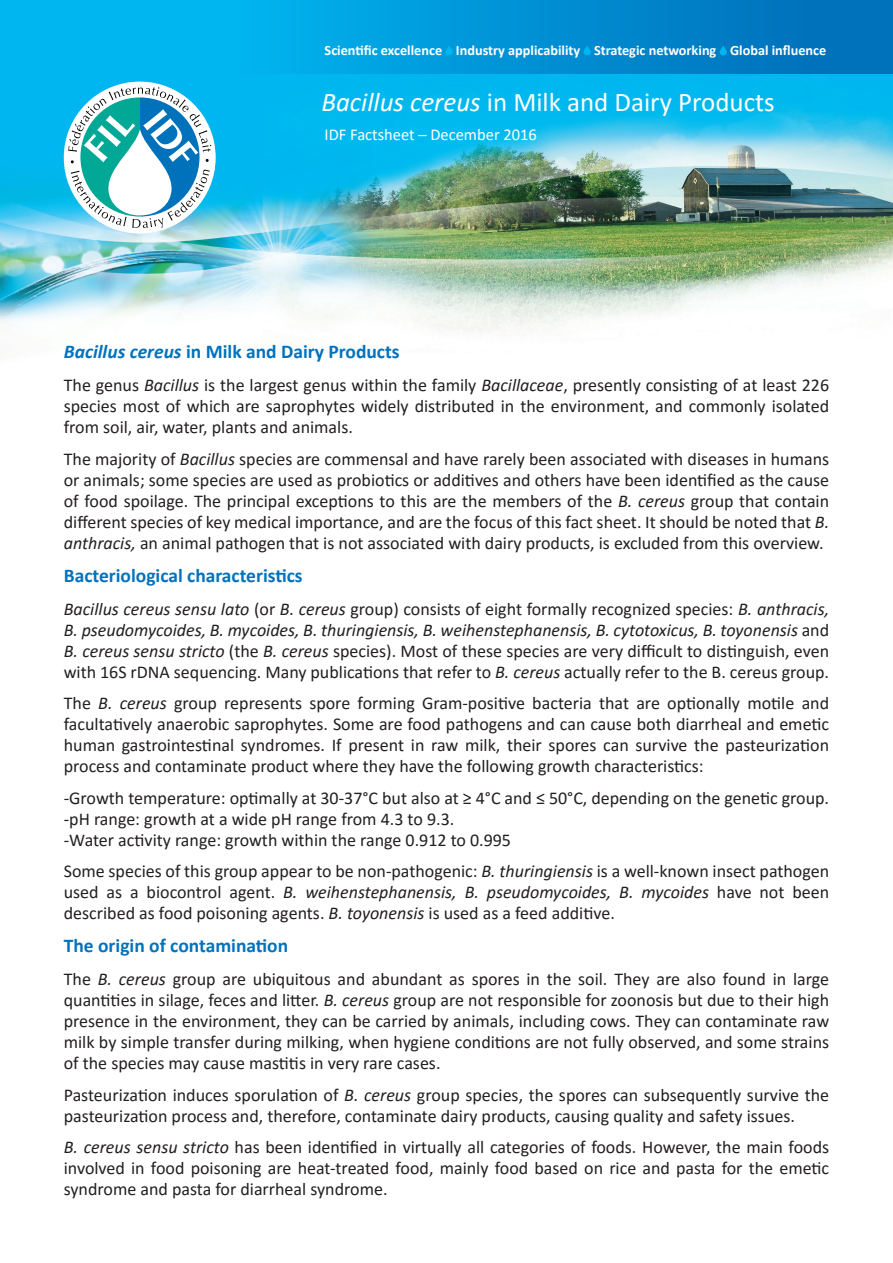
<style>
.page{position:relative;width:893px;height:1263px;background:#fff}
.page>*{position:absolute;margin:0;border:0;box-sizing:border-box;transform-origin:0 0}
.t1{font:27px "Calibri";color:#fff}
._1_titolo{font:700 19.5px "Calibri";color:#0072bc}
.testo_finale{font:18px/21px "Calibri";color:#231f20;text-align:justify}
.t2{font:16.5px "Calibri";color:#fff}
.t3{font:700 14.25px "Calibri";color:#fff}
.s1{font-style:italic}
</style>
<div class="page">
<img style="left:0;top:74px;width:893px;height:257px">
<div style="left:0;top:0;width:893px;height:74px;background:linear-gradient(to right,#00c4fb,#006eb9)"></div>
<div style="left:64px;top:82px;width:152px;height:151px;background:#fff;border-radius:50%"></div>
<svg style="left:68px;top:87px;width:143px;height:141px"></svg>
<svg style="left:445px;top:45px;width:8px;height:10px"></svg>
<svg style="left:583px;top:45px;width:8px;height:10px"></svg>
<svg style="left:720px;top:45px;width:7px;height:10px"></svg>
<p class="t3" style="left:325px;top:40px;width:503px">Scientific excellence Industry applicability Strategic networking Global influence</p>
<h1 class="t1" style="left:321px;top:83px;width:455px"><span class="s1">Bacillus cereus</span> in Milk and Dairy Products</h1>
<p class="t2" style="left:325px;top:124px;width:214px">IDF Factsheet – December 2016</p>
<p class="_1_titolo" style="left:64px;top:338px;width:337px"><span class="s1">Bacillus cereus</span> in Milk and Dairy Products</p>
<p class="testo_finale" style="left:64px;top:374px;width:767px">The genus <span class="s1">Bacillus</span> is the largest genus within the family <span class="s1">Bacillaceae</span>, presently consisting of at least 226 species most of which are saprophytes widely distributed in the environment, and commonly isolated from soil, air, water, plants and animals.</p>
<p class="testo_finale" style="left:64px;top:448px;width:767px">The majority of <span class="s1">Bacillus</span> species are commensal and have rarely been associated with diseases in humans or animals; some species are used as probiotics or additives and others have been identified as the cause of food spoilage. The principal exceptions to this are the members of the <span class="s1">B. cereus</span> group that contain different species of key medical importance, and are the focus of this fact sheet. It should be noted that <span class="s1">B. anthracis,</span> an animal pathogen that is not associated with dairy products, is excluded from this overview.</p>
<p class="_1_titolo" style="left:64px;top:561px;width:240px">Bacteriological characteristics</p>
<p class="testo_finale" style="left:64px;top:598px;width:767px"><span class="s1">Bacillus cereus sensu lato</span> (or <span class="s1">B. cereus</span> group) consists of eight formally recognized species: <span class="s1">B. anthracis, B. pseudomycoides, B. mycoides, B. thuringiensis, B. weihenstephanensis, B. cytotoxicus, B. toyonensis</span> and <span class="s1">B. cereus sensu stricto</span> (the <span class="s1">B. cereus</span> species). Most of these species are very difficult to distinguish, even with 16S rDNA sequencing. Many publications that refer to <span class="s1">B. cereus</span> actually refer to the B. cereus group.</p>
<p class="testo_finale" style="left:64px;top:692px;width:767px">The <span class="s1">B. cereus</span> group represents spore forming Gram-positive bacteria that are optionally motile and facultatively anaerobic saprophytes. Some are food pathogens and can cause both diarrheal and emetic human gastrointestinal syndromes. If present in raw milk, their spores can survive the pasteurization process and contaminate product where they have the following growth characteristics:</p>
<p class="testo_finale" style="left:64px;top:787px;width:767px">-Growth temperature: optimally at 30-37°C but also at ≥ 4°C and ≤ 50°C, depending on the genetic group.</p>
<p class="testo_finale" style="left:64px;top:808px;width:392px">-pH range: growth at a wide pH range from 4.3 to 9.3.</p>
<p class="testo_finale" style="left:64px;top:829px;width:449px">-Water activity range: growth within the range 0.912 to 0.995</p>
<p class="testo_finale" style="left:64px;top:860px;width:767px">Some species of this group appear to be non-pathogenic: <span class="s1">B. thuringiensis</span> is a well-known insect pathogen used as a biocontrol agent. <span class="s1">B. weihenstephanensis, B. pseudomycoides, B. mycoides</span> have not been described as food poisoning agents. <span class="s1">B. toyonensis</span> is used as a feed additive.</p>
<p class="_1_titolo" style="left:64px;top:932px;width:226px">The origin of contamination</p>
<p class="testo_finale" style="left:64px;top:968px;width:767px">The <span class="s1">B. cereus</span> group are ubiquitous and abundant as spores in the soil. They are also found in large quantities in silage, feces and litter. <span class="s1">B. cereus</span> group are not responsible for zoonosis but due to their high presence in the environment, they can be carried by animals, including cows. They can contaminate raw milk by simple transfer during milking, when hygiene conditions are not fully observed, and some strains of the species may cause mastitis in very rare cases.</p>
<p class="testo_finale" style="left:64px;top:1084px;width:767px">Pasteurization induces sporulation of <span class="s1">B. cereus</span> group species, the spores can subsequently survive the pasteurization process and, therefore, contaminate dairy products, causing quality and safety issues.</p>
<p class="testo_finale" style="left:64px;top:1136px;width:767px"><span class="s1">B. cereus sensu stricto</span> has been identified in virtually all categories of foods. However, the main foods involved in food poisoning are heat-treated food, mainly food based on rice and pasta for the emetic syndrome and pasta for diarrheal syndrome.</p>
</div>
